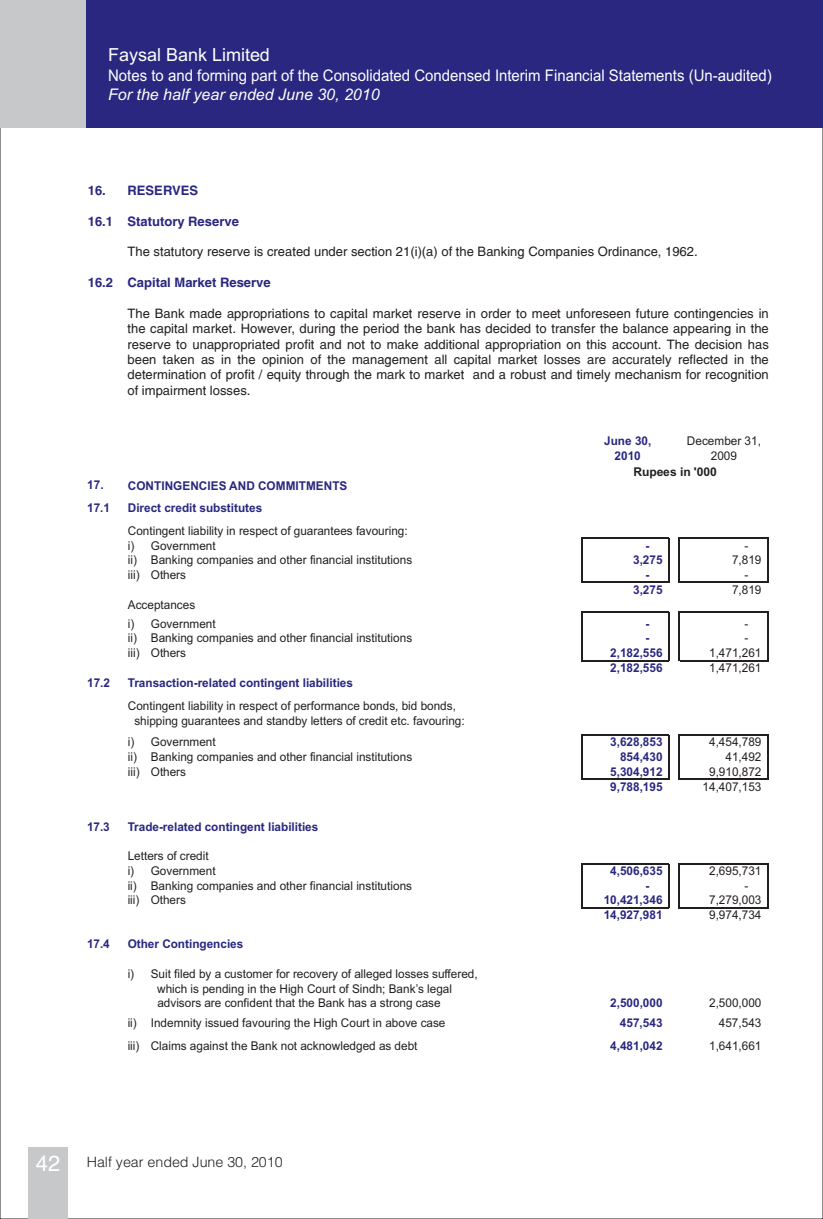
<style>
.page{position:relative;width:823px;height:1219px;background:#fff}
.page>*{position:absolute;margin:0;border:0;box-sizing:border-box;transform-origin:0 0}
.t1{font:22px "Switzerland";color:#fff}
.t2{font:18px "Arial";color:#fff}
.t3{font:16px "Arial";color:#fff;scale:.94 1}
.t4{font:italic 16px "Arial";color:#fff}
.t5{font:14.2px "Switzerland Light";color:#231f20}
.t6{font:13px/15.4px "Switzerland";color:#231f20;text-align:justify}
.t7{font:700 13px "Switzerland";color:#292780}
.t8{font:12.2px/19.2px "Arial";color:#231f20}
.t9{font:700 12.2px/22.6px "Arial";color:#292780}
.t10{font:12px/14.6px "Arial";color:#231f20}
.t11{font:700 12px "Arial";color:#292780}
.t12{font:700 12px "Arial";color:#231f20}
</style>
<div class="page">
<div style="left:28px;top:1147px;width:40px;height:72px;background:#c7c8ca"></div>
<div style="left:0;top:0;width:822px;height:128px;background:#292780"></div>
<div style="left:0;top:0;width:86px;height:128px;background:#c7c8ca"></div>
<hr style="left:581px;top:538px;width:88px;height:1px;background:#231f20">
<hr style="left:581px;top:582px;width:88px;height:1px;background:#231f20">
<hr style="left:581px;top:538px;width:1px;height:45px;background:#231f20">
<hr style="left:667px;top:539px;width:2px;height:44px;background:#231f20">
<hr style="left:581px;top:611px;width:88px;height:1px;background:#231f20">
<hr style="left:678px;top:538px;width:1px;height:45px;background:#231f20">
<hr style="left:766px;top:539px;width:1px;height:44px;background:#231f20">
<hr style="left:581px;top:660px;width:88px;height:1px;background:#231f20">
<hr style="left:581px;top:611px;width:1px;height:50px;background:#231f20">
<hr style="left:667px;top:612px;width:2px;height:49px;background:#231f20">
<hr style="left:581px;top:734px;width:88px;height:2px;background:#231f20">
<hr style="left:678px;top:611px;width:1px;height:50px;background:#231f20">
<hr style="left:766px;top:612px;width:1px;height:49px;background:#231f20">
<hr style="left:581px;top:779px;width:88px;height:1px;background:#231f20">
<hr style="left:581px;top:734px;width:1px;height:46px;background:#231f20">
<hr style="left:667px;top:736px;width:2px;height:44px;background:#231f20">
<hr style="left:678px;top:734px;width:1px;height:46px;background:#231f20">
<hr style="left:766px;top:736px;width:1px;height:44px;background:#231f20">
<hr style="left:679px;top:538px;width:88px;height:1px;background:#231f20">
<hr style="left:679px;top:582px;width:88px;height:1px;background:#231f20">
<hr style="left:679px;top:611px;width:88px;height:1px;background:#231f20">
<hr style="left:679px;top:660px;width:88px;height:1px;background:#231f20">
<hr style="left:679px;top:734px;width:88px;height:2px;background:#231f20">
<hr style="left:679px;top:779px;width:88px;height:1px;background:#231f20">
<hr style="left:582px;top:863px;width:86px;height:1px;background:#231f20">
<hr style="left:582px;top:907px;width:86px;height:1px;background:#231f20">
<hr style="left:581px;top:863px;width:1px;height:45px;background:#231f20">
<hr style="left:667px;top:864px;width:1px;height:44px;background:#231f20">
<hr style="left:678px;top:863px;width:1px;height:45px;background:#231f20">
<hr style="left:766px;top:864px;width:1px;height:44px;background:#231f20">
<hr style="left:679px;top:863px;width:88px;height:1px;background:#231f20">
<hr style="left:679px;top:907px;width:88px;height:1px;background:#231f20">
<h2 class="t2" style="left:108px;top:48px;width:163px">Faysal Bank Limited</h2>
<p class="t4" style="left:108px;top:88px;width:273px">For the half year ended June 30, 2010</p>
<p class="t3" style="left:108px;top:69px;width:707px">Notes to and forming part of the Consolidated Condensed Interim Financial Statements (Un-audited)</p>
<p class="t7" style="left:88px;top:182px;width:112px">16. RESERVES</p>
<p class="t7" style="left:88px;top:213px;width:153px">16.1 Statutory Reserve</p>
<p class="t6" style="left:127px;top:246px;width:571px">The statutory reserve is created under section 21(i)(a) of the Banking Companies Ordinance, 1962.</p>
<p class="t7" style="left:88px;top:275px;width:184px">16.2 Capital Market Reserve</p>
<p class="t6" style="left:127px;top:307px;width:642px">The Bank made appropriations to capital market reserve in order to meet unforeseen future contingencies in the capital market. However, during the period the bank has decided to transfer the balance appearing in the reserve to unappropriated profit and not to make additional appropriation on this account. The decision has been taken as in the opinion of the management all capital market losses are accurately reflected in the determination of profit / equity through the mark to market and a robust and timely mechanism for recognition of impairment losses.</p>
<p class="t11" style="left:603px;top:436px;width:49px">June 30,</p>
<p class="t10" style="left:686px;top:435px;width:76px">December 31,</p>
<p class="t11" style="left:614px;top:451px;width:28px">2010</p>
<p class="t10" style="left:710px;top:449px;width:28px">2009</p>
<p class="t12" style="left:633px;top:468px;width:85px">Rupees in '000</p>
<p class="t9" style="left:87px;top:475px;width:261px">17. CONTINGENCIES AND COMMITMENTS<br>17.1</p>
<p class="t9" style="left:128px;top:498px;width:136px">Direct credit substitutes</p>
<p class="t8" style="left:128px;top:537px;width:89px">i) Government</p>
<p class="t9" style="left:645px;top:535px;width:5px">-</p>
<p class="t8" style="left:744px;top:537px;width:5px">-</p>
<p class="t8" style="left:128px;top:552px;width:286px">ii) Banking companies and other financial institutions</p>
<p class="t9" style="left:632px;top:550px;width:31px">3,275</p>
<p class="t8" style="left:731px;top:552px;width:31px">7,819</p>
<p class="t8" style="left:128px;top:566px;width:60px">iii) Others</p>
<p class="t9" style="left:645px;top:565px;width:5px">-</p>
<p class="t8" style="left:744px;top:566px;width:5px">-</p>
<p class="t9" style="left:632px;top:579px;width:31px">3,275</p>
<p class="t8" style="left:731px;top:581px;width:31px">7,819</p>
<p class="t8" style="left:128px;top:596px;width:89px">Acceptances<br>i) Government</p>
<p class="t8" style="left:128px;top:522px;width:281px">Contingent liability in respect of guarantees favouring:</p>
<p class="t9" style="left:645px;top:613px;width:5px">-</p>
<p class="t8" style="left:744px;top:615px;width:5px">-</p>
<p class="t8" style="left:128px;top:630px;width:286px">ii) Banking companies and other financial institutions</p>
<p class="t9" style="left:645px;top:628px;width:5px">-</p>
<p class="t8" style="left:744px;top:630px;width:5px">-</p>
<p class="t8" style="left:128px;top:644px;width:60px">iii) Others</p>
<p class="t9" style="left:610px;top:643px;width:54px">2,182,556</p>
<p class="t8" style="left:708px;top:644px;width:54px">1,471,261</p>
<p class="t9" style="left:610px;top:657px;width:54px">2,182,556</p>
<p class="t8" style="left:708px;top:659px;width:54px">1,471,261</p>
<p class="t9" style="left:87px;top:672px;width:24px">17.2</p>
<p class="t9" style="left:128px;top:672px;width:226px">Transaction-related contingent liabilities</p>
<p class="t8" style="left:134px;top:699px;width:332px;line-height:14.8px;text-indent:-6px">Contingent liability in respect of performance bonds, bid bonds, shipping guarantees and standby letters of credit etc. favouring:</p>
<p class="t8" style="left:128px;top:734px;width:89px">i) Government</p>
<p class="t9" style="left:610px;top:732px;width:54px">3,628,853</p>
<p class="t8" style="left:708px;top:734px;width:54px">4,454,789</p>
<p class="t8" style="left:128px;top:748px;width:286px">ii) Banking companies and other financial institutions</p>
<p class="t9" style="left:619px;top:747px;width:44px">854,430</p>
<p class="t8" style="left:725px;top:748px;width:37px">41,492</p>
<p class="t8" style="left:128px;top:763px;width:60px">iii) Others</p>
<p class="t9" style="left:610px;top:761px;width:54px">5,304,912</p>
<p class="t8" style="left:708px;top:763px;width:54px">9,910,872</p>
<p class="t9" style="left:610px;top:776px;width:54px">9,788,195</p>
<p class="t8" style="left:702px;top:778px;width:60px">14,407,153</p>
<p class="t11" style="left:87px;top:822px;width:24px">17.3</p>
<p class="t11" style="left:128px;top:822px;width:192px">Trade-related contingent liabilities</p>
<p class="t10" style="left:128px;top:850px;width:89px">Letters of credit i) Government</p>
<p class="t11" style="left:610px;top:866px;width:54px">4,506,635</p>
<p class="t10" style="left:708px;top:864px;width:54px">2,695,731</p>
<p class="t10" style="left:128px;top:879px;width:286px">ii) Banking companies and other financial institutions</p>
<p class="t11" style="left:645px;top:881px;width:5px">-</p>
<p class="t10" style="left:744px;top:879px;width:5px">-</p>
<p class="t10" style="left:128px;top:894px;width:60px">iii) Others</p>
<p class="t11" style="left:603px;top:895px;width:60px">10,421,346</p>
<p class="t10" style="left:708px;top:894px;width:54px">7,279,003</p>
<p class="t11" style="left:603px;top:910px;width:60px">14,927,981</p>
<p class="t10" style="left:708px;top:908px;width:54px">9,974,734</p>
<p class="t11" style="left:87px;top:939px;width:24px">17.4</p>
<p class="t11" style="left:128px;top:939px;width:117px">Other Contingencies</p>
<p class="t10" style="left:157px;top:968px;width:322px;text-indent:-29px">i) Suit filed by a customer for recovery of alleged losses suffered, which is pending in the High Court of Sindh; Bank’s legal advisors are confident that the Bank has a strong case</p>
<p class="t11" style="left:610px;top:998px;width:54px">2,500,000</p>
<p class="t10" style="left:708px;top:996px;width:54px">2,500,000</p>
<p class="t10" style="left:128px;top:1017px;width:319px">ii) Indemnity issued favouring the High Court in above case</p>
<p class="t11" style="left:619px;top:1019px;width:44px">457,543</p>
<p class="t10" style="left:718px;top:1017px;width:44px">457,543</p>
<p class="t10" style="left:128px;top:1039px;width:291px">iii) Claims against the Bank not acknowledged as debt</p>
<p class="t11" style="left:610px;top:1041px;width:54px">4,481,042</p>
<p class="t10" style="left:708px;top:1039px;width:54px">1,641,661</p>
<h1 class="t1" style="left:36px;top:1150px;width:26px">42</h1>
<p class="t5" style="left:87px;top:1153px;width:197px">Half year ended June 30, 2010</p>
</div>
